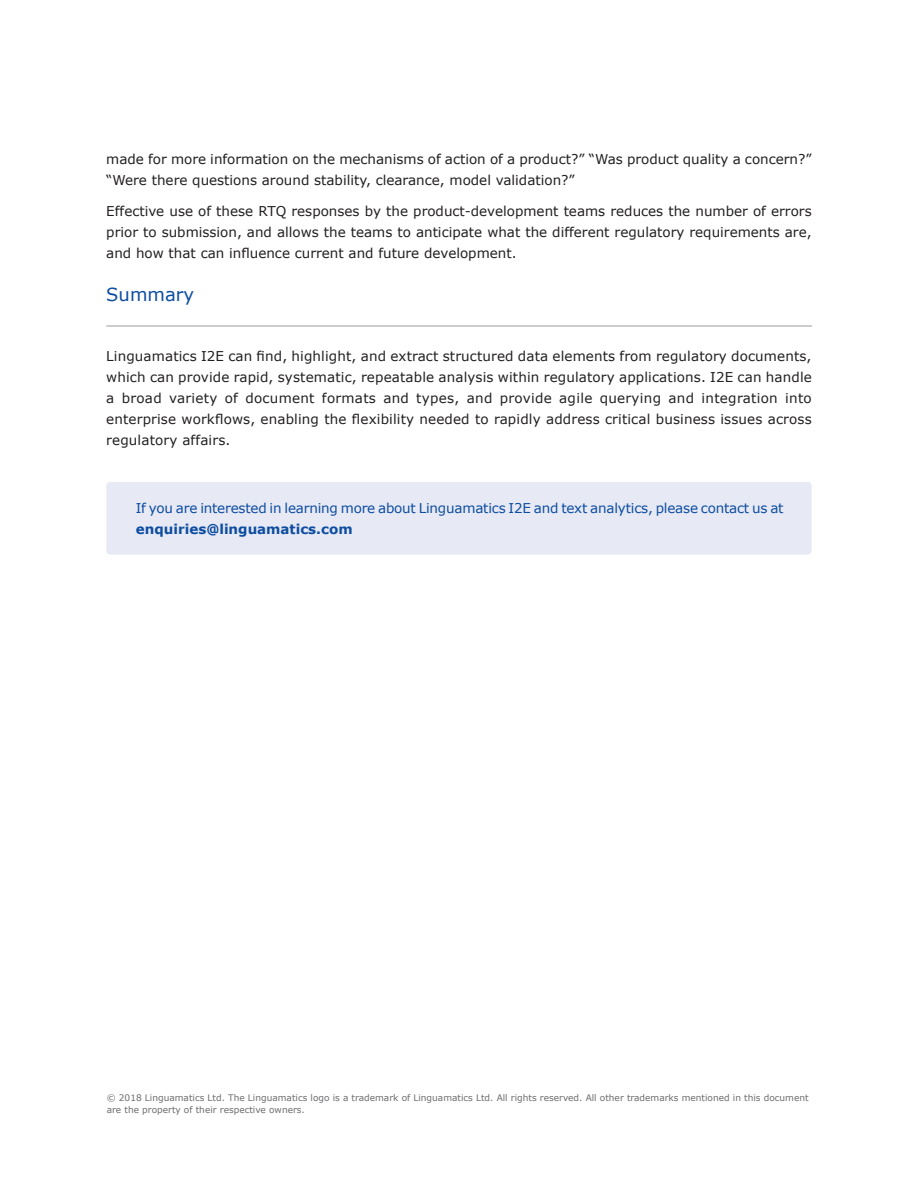
<style>
.page{position:relative;width:918px;height:1188px;background:#fff}
.page>*{position:absolute;margin:0;border:0;box-sizing:border-box;transform-origin:0 0}
.Text{font:18px "Verdana";color:#0d4da1}
.Text-2{font:13.5px/21px "Verdana";color:#231f20;text-align:justify}
.Text-3{font:13.5px/21px "Verdana";letter-spacing:-.015em;color:#0d4da1}
.Text-4{font:9px/12px "Verdana";color:#6c6d70}
.s1{font-weight:700}
</style>
<div class="page">
<hr style="left:106px;top:325px;width:706px;height:2px;background:#bcbdc0">
<div style="left:106px;top:482px;width:706px;height:73px;background:#e7e9f4;border-radius:4px"></div>
<p class="Text-2" style="left:106px;top:148px;width:707px">made for more information on the mechanisms of action of a product?” “Was product quality a concern?” “Were there questions around stability, clearance, model validation?”</p>
<p class="Text-2" style="left:106px;top:201px;width:707px">Effective use of these RTQ responses by the product-development teams reduces the number of errors prior to submission, and allows the teams to anticipate what the different regulatory requirements are, and how that can influence current and future development.</p>
<p class="Text" style="left:106px;top:283px;width:89px">Summary</p>
<p class="Text-2" style="left:106px;top:345px;width:707px">Linguamatics I2E can find, highlight, and extract structured data elements from regulatory documents, which can provide rapid, systematic, repeatable analysis within regulatory applications. I2E can handle a broad variety of document formats and types, and provide agile querying and integration into enterprise workflows, enabling the flexibility needed to rapidly address critical business issues across regulatory affairs.</p>
<p class="Text-3" style="left:136px;top:497px;width:649px">If you are interested in learning more about Linguamatics I2E and text analytics, please contact us at <span class="s1">enquiries@linguamatics.com</span></p>
<p class="Text-4" style="left:107px;top:1091px;width:703px">© 2018 Linguamatics Ltd. The Linguamatics logo is a trademark of Linguamatics Ltd. All rights reserved. All other trademarks mentioned in this document are the property of their respective owners.</p>
</div>
